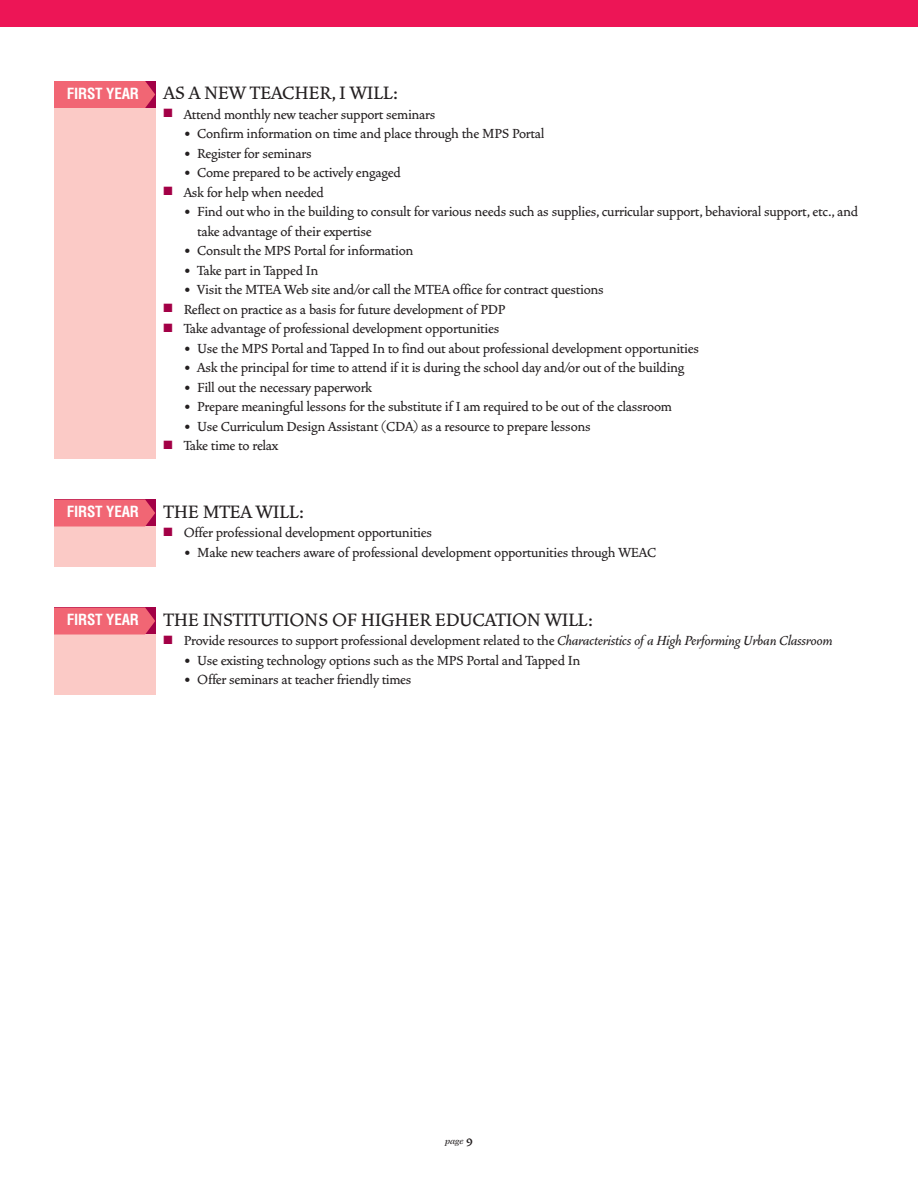
<style>
.page{position:relative;width:918px;height:1188px;background:#fff}
.page>*{position:absolute;margin:0;border:0;box-sizing:border-box;transform-origin:0 0}
.t1{font:500 22.5px "Vendetta";letter-spacing:-.015em;color:#231f20}
.t2{font:500 16.5px/19.5px "Vendetta";letter-spacing:-.015em;color:#231f20}
.t3{font:700 condensed 15px "Helvetica";letter-spacing:-.015em;color:#fff}
.t4{font:italic 500 9px "Veljovic";color:#231f20}
.s1{color:#a30046}
.s2{font-style:italic}
.s3{font-family:"Vendetta Bold Lining Figs";font-weight:400;font-style:normal;font-size:13.5px}
</style>
<div class="page">
<div style="left:0;top:0;width:918px;height:27px;background:#ed1556"></div>
<div style="left:54px;top:81px;width:101px;height:378px;background:#fbcac6"></div>
<div style="left:54px;top:81px;width:101px;height:27px;background:#f16674"></div>
<div style="left:54px;top:500px;width:101px;height:67px;background:#fbcac6"></div>
<div style="left:54px;top:500px;width:101px;height:26px;background:#f16674"></div>
<div style="left:54px;top:608px;width:101px;height:87px;background:#fbcac6"></div>
<div style="left:54px;top:608px;width:101px;height:26px;background:#f16674"></div>
<p class="t3" style="left:67px;top:88px;width:74px">FIRST YEAR</p>
<h1 class="t1" style="left:163px;top:83px;width:236px">AS A NEW TEACHER, I WILL:</h1>
<p class="t2" style="left:163px;top:105px;width:274px"><span class="s1">■</span> Attend monthly new teacher support seminars</p>
<p class="t2" style="left:184px;top:125px;width:362px">• Confirm information on time and place through the MPS Portal</p>
<p class="t2" style="left:184px;top:144px;width:129px">• Register for seminars</p>
<p class="t2" style="left:184px;top:164px;width:219px">• Come prepared to be actively engaged</p>
<p class="t2" style="left:163px;top:183px;width:162px"><span class="s1">■</span> Ask for help when needed</p>
<p class="t2" style="left:197px;top:203px;width:663px;text-indent:-14px">• Find out who in the building to consult for various needs such as supplies, curricular support, behavioral support, etc., and take advantage of their expertise</p>
<p class="t2" style="left:184px;top:242px;width:231px">• Consult the MPS Portal for information</p>
<p class="t2" style="left:184px;top:261px;width:136px">• Take part in Tapped In</p>
<p class="t2" style="left:184px;top:281px;width:422px">• Visit the MTEA Web site and/or call the MTEA office for contract questions</p>
<p class="t2" style="left:163px;top:300px;width:343px"><span class="s1">■</span> Reflect on practice as a basis for future development of PDP</p>
<p class="t2" style="left:163px;top:320px;width:337px"><span class="s1">■</span> Take advantage of professional development opportunities</p>
<p class="t2" style="left:184px;top:339px;width:517px">• Use the MPS Portal and Tapped In to find out about professional development opportunities</p>
<p class="t2" style="left:184px;top:359px;width:502px">• Ask the principal for time to attend if it is during the school day and/or out of the building</p>
<p class="t2" style="left:184px;top:378px;width:190px">• Fill out the necessary paperwork</p>
<p class="t2" style="left:184px;top:398px;width:490px">• Prepare meaningful lessons for the substitute if I am required to be out of the classroom</p>
<p class="t2" style="left:184px;top:417px;width:409px">• Use Curriculum Design Assistant (CDA) as a resource to prepare lessons</p>
<p class="t2" style="left:163px;top:437px;width:116px"><span class="s1">■</span> Take time to relax</p>
<p class="t3" style="left:67px;top:506px;width:74px">FIRST YEAR</p>
<h1 class="t1" style="left:163px;top:502px;width:142px">THE MTEA WILL:</h1>
<p class="t2" style="left:163px;top:524px;width:270px"><span class="s1">■</span> Offer professional development opportunities</p>
<p class="t2" style="left:184px;top:543px;width:474px">• Make new teachers aware of professional development opportunities through WEAC</p>
<p class="t3" style="left:67px;top:614px;width:74px">FIRST YEAR</p>
<h1 class="t1" style="left:163px;top:610px;width:431px">THE INSTITUTIONS OF HIGHER EDUCATION WILL:</h1>
<p class="t2" style="left:163px;top:632px;width:671px"><span class="s1">■</span> Provide resources to support professional development related to the <span class="s2">Characteristics of a High Performing Urban Classroom</span></p>
<p class="t2" style="left:184px;top:651px;width:398px">• Use existing technology options such as the MPS Portal and Tapped In</p>
<p class="t2" style="left:184px;top:671px;width:229px">• Offer seminars at teacher friendly times</p>
<p class="t4" style="left:445px;top:1138px;width:29px">page <span class="s3">9</span></p>
</div>
